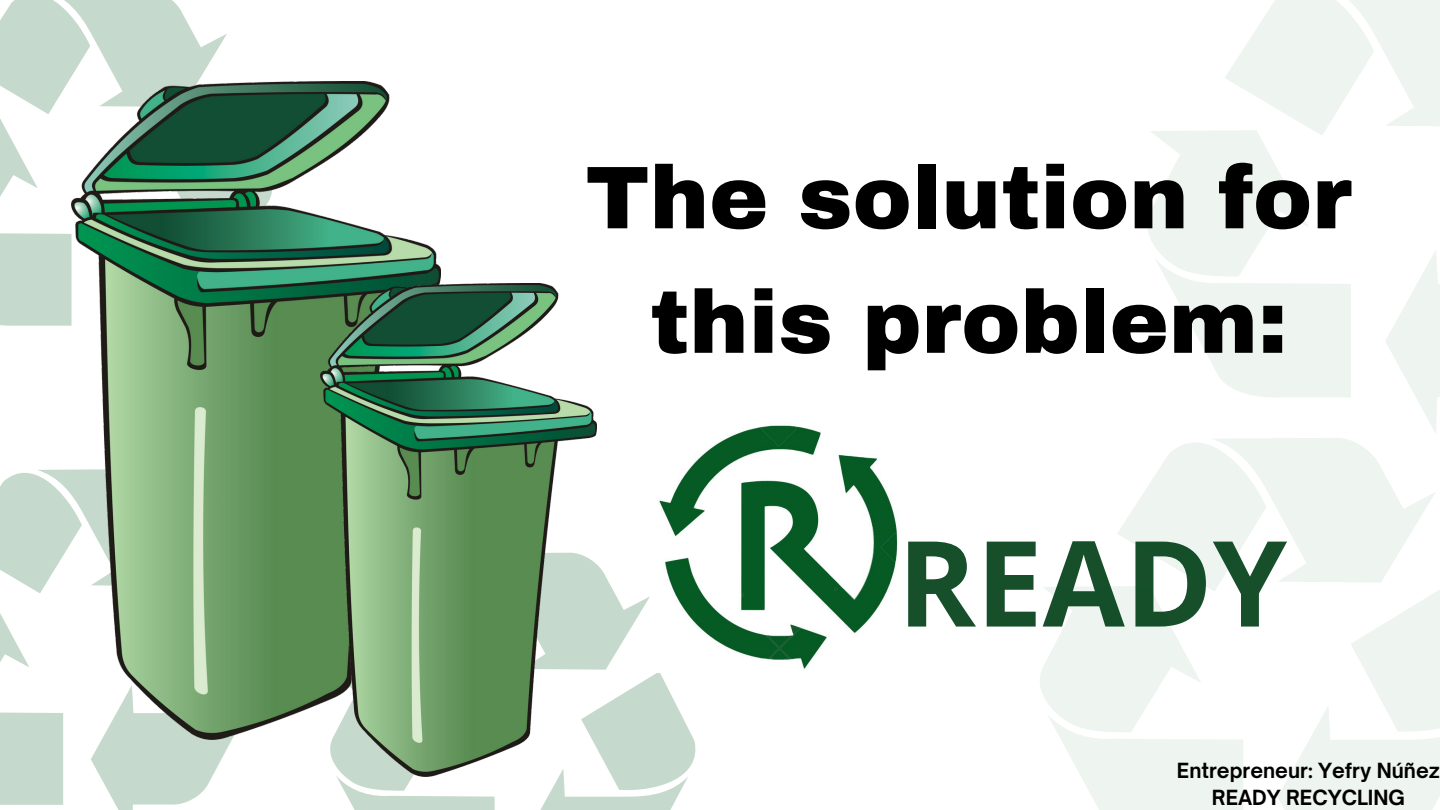
<style>
.page{position:relative;width:1440px;height:810px;background:#fff}
.page>*{position:absolute;margin:0;border:0;box-sizing:border-box;transform-origin:0 0}
.t1{font:700 119px "Open Sans";color:#164f2a}
.t2{font:900 89px/124.5px "Archivo";color:#000;text-align:center}
.t3{font:700 20px/27.8px "Open Sauce One";color:#000;text-align:center}
</style>
<div class="page">
<svg style="left:0;top:0;width:227px;height:326px"></svg>
<svg style="left:336px;top:565px;width:360px;height:245px"></svg>
<svg style="left:0;top:469px;width:232px;height:341px"></svg>
<img style="left:71px;top:81px;width:369px;height:659px">
<img style="left:656px;top:425px;width:242px;height:247px">
<img style="left:321px;top:284px;width:276px;height:492px">
<svg style="left:1040px;top:0;width:400px;height:810px"></svg>
<h2 class="t2" style="left:586px;top:136px;width:768px">The solution for this problem:</h2>
<h1 class="t1" style="left:897px;top:499px;width:391px">READY</h1>
<p class="t3" style="left:1177px;top:756px;width:265px">Entrepreneur: Yefry Núñez<br>READY RECYCLING</p>
</div>
